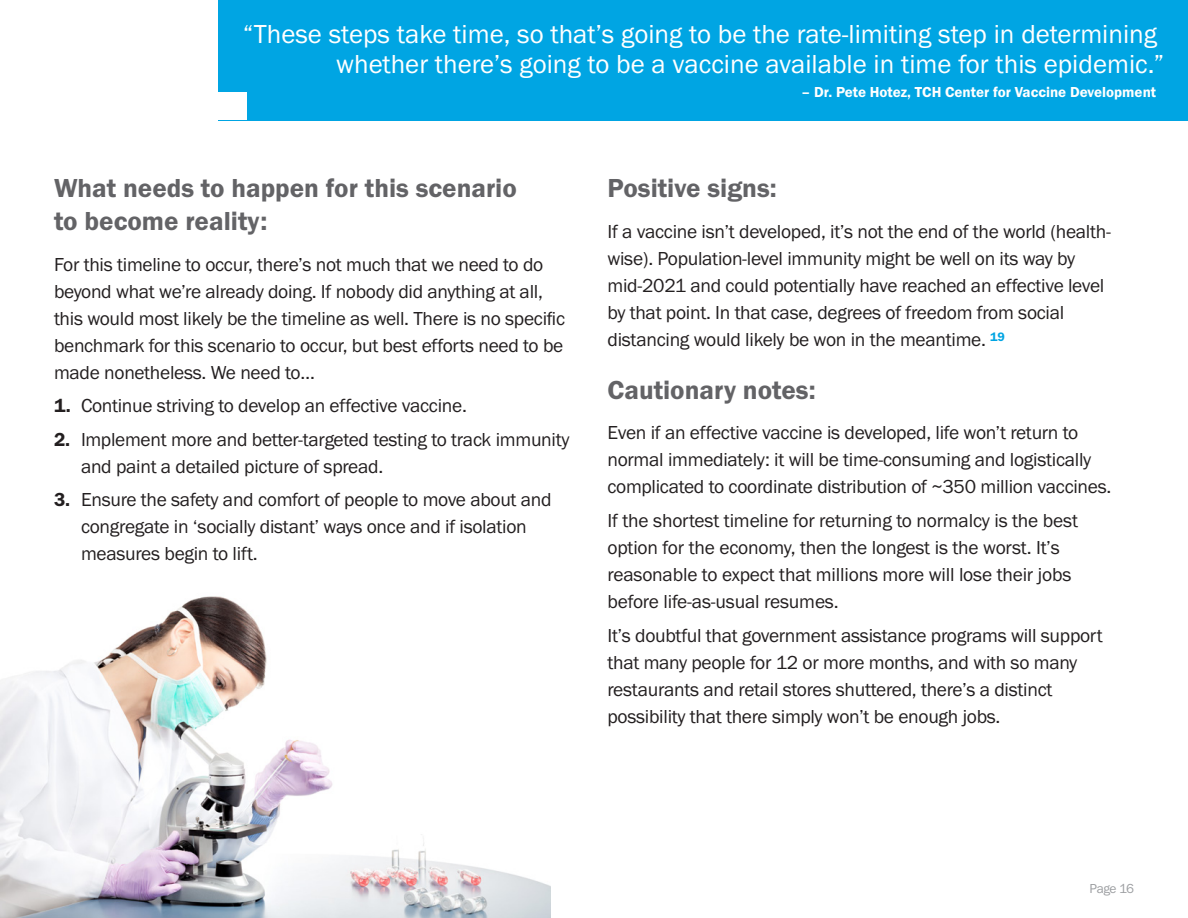
<style>
.page{position:relative;width:1188px;height:918px;background:#fff}
.page>*{position:absolute;margin:0;border:0;box-sizing:border-box;transform-origin:0 0}
.t1{font:27px/30px "Franklin Got T";color:#fff;text-align:right}
.t2{font:600 27px/33px "Franklin Got T";color:#636366}
.t3{font:19.5px/27px "Franklin Got T";letter-spacing:-.015em;color:#231f20}
.t4{font:600 15px "Franklin Got T";color:#fff}
.t5{font:13.5px "Franklin Got T";letter-spacing:-.04em;color:#9d9fa2}
.s1{font-weight:600}
</style>
<div class="page">
<img style="left:0;top:596px;width:551px;height:322px">
<div style="left:218px;top:0;width:970px;height:120px;background:#00a5e3"></div>
<div style="left:218px;top:92px;width:29px;height:28px;background:#fff"></div>
<h1 class="t1" style="left:243px;top:18px;width:923px">“These steps take time, so that’s going to be the rate-limiting step in determining whether there’s going to be a vaccine available in time for this epidemic.”</h1>
<p class="t4" style="left:802px;top:83px;width:356px">– Dr. Pete Hotez, TCH Center for Vaccine Development</p>
<h1 class="t2" style="left:54px;top:172px;width:464px">What needs to happen for this scenario to become reality:</h1>
<p class="t3" style="left:54px;top:250px;width:513px">For this timeline to occur, there’s not much that we need to do beyond what we’re already doing. If nobody did anything at all, this would most likely be the timeline as well. There is no specific benchmark for this scenario to occur, but best efforts need to be made nonetheless. We need to…</p>
<p class="t3" style="left:54px;top:392px;width:414px"><span class="s1">1.</span> Continue striving to develop an effective vaccine.</p>
<p class="t3" style="left:81px;top:426px;width:490px;text-indent:-27px"><span class="s1">2.</span> Implement more and better-targeted testing to track immunity and paint a detailed picture of spread.</p>
<p class="t3" style="left:81px;top:486px;width:472px;text-indent:-27px"><span class="s1">3.</span> Ensure the safety and comfort of people to move about and congregate in ‘socially distant’ ways once and if isolation measures begin to lift.</p>
<h1 class="t2" style="left:608px;top:172px;width:171px">Positive signs:</h1>
<p class="t3" style="left:608px;top:217px;width:505px">If a vaccine isn’t developed, it’s not the end of the world (health&shy;wise). Population-level immunity might be well on its way by mid-2021 and could potentially have reached an effective level by that point. In that case, degrees of freedom from social distancing would likely be won in the meantime. <sup>19</sup></p>
<h1 class="t2" style="left:608px;top:373px;width:210px">Cautionary notes:</h1>
<p class="t3" style="left:608px;top:419px;width:505px">Even if an effective vaccine is developed, life won’t return to normal immediately: it will be time-consuming and logistically complicated to coordinate distribution of ~350 million vaccines.</p>
<p class="t3" style="left:608px;top:507px;width:472px">If the shortest timeline for returning to normalcy is the best option for the economy, then the longest is the worst. It’s reasonable to expect that millions more will lose their jobs before life-as-usual resumes.</p>
<p class="t3" style="left:608px;top:622px;width:497px">It’s doubtful that government assistance programs will support that many people for 12 or more months, and with so many restaurants and retail stores shuttered, there’s a distinct possibility that there simply won’t be enough jobs.</p>
<p class="t5" style="left:1090px;top:881px;width:46px">Page 16</p>
</div>
